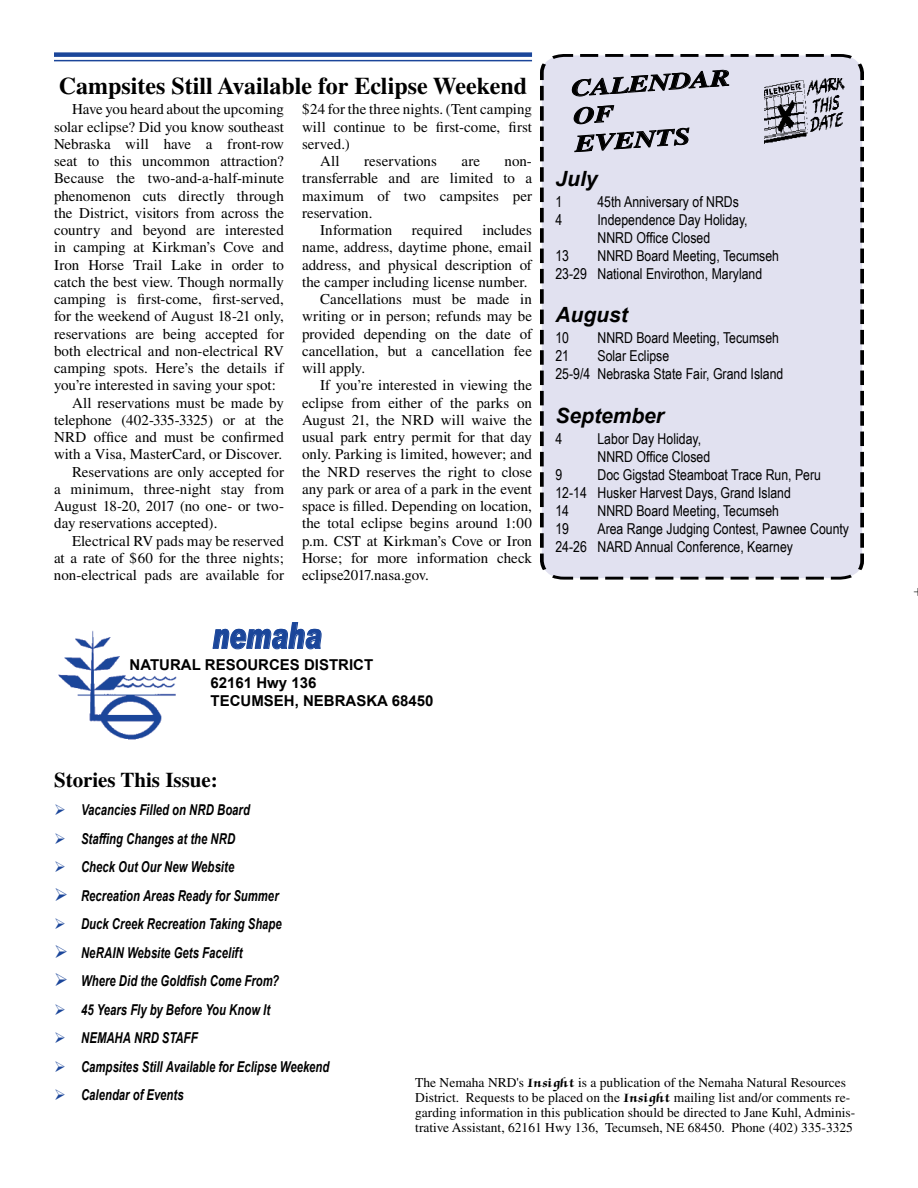
<style>
.page{position:relative;width:918px;height:1188px;background:#fff}
.page>*{position:absolute;margin:0;border:0;box-sizing:border-box;transform-origin:0 0}
.t1{font:italic 900 36px "Arial";color:#1b469a;scale:.7 1}
.t2{font:700 24px "Times";color:#000}
.t3{font:italic 700 23.1px/27.8px "Times";color:#000;scale:1.28 1}
.t4{font:italic 700 21px "Arial";color:#000}
.t5{font:700 21px "Times";color:#000}
.t6{font:15px "Times";color:#000}
.t7{font:15px/18px "Arial Narrow";color:#000}
.t8{font:italic 700 15px "Arial";letter-spacing:.005em;color:#000;scale:.75 1}
.t9{font:700 15px/18px "Arial";color:#000}
.t10{font:13.5px/15px "Times";color:#000}
.s1{color:#1b469a}
.s2{font-family:"Chancery";font-weight:700;font-size:15px}
</style>
<div class="page">
<img style="left:58px;top:630px;width:119px;height:110px">
<div style="left:540px;top:54px;width:324px;height:526px;background:#e1e1f0"></div>
<svg style="left:571px;top:67px;width:159px;height:30px;background:#bbbbc7"></svg>
<svg style="left:573px;top:105px;width:118px;height:53px;background:#c3c3d1"></svg>
<img style="left:765px;top:78px;width:79px;height:66px">
<svg style="left:212px;top:622px;width:110px;height:28px"></svg>
<div style="left:54px;top:52px;width:478px;height:5px;background:#1b469a"></div>
<hr style="left:54px;top:60px;width:478px;height:1px;background:#1b469a">
<h2 class="t2" style="left:59px;top:72px;width:470px">Campsites Still Available for Eclipse Weekend</h2>
<p class="t6" style="left:72px;top:101px;width:214px">Have you heard about the upcoming</p>
<p class="t6" style="left:54px;top:118px;width:232px">solar eclipse? Did you know southeast</p>
<p class="t6" style="left:54px;top:135px;width:231px">Nebraska will have a front-row</p>
<p class="t6" style="left:54px;top:153px;width:231px">seat to this uncommon attraction?</p>
<p class="t6" style="left:54px;top:170px;width:231px">Because the two-and-a-half-minute</p>
<p class="t6" style="left:54px;top:187px;width:232px">phenomenon cuts directly through</p>
<p class="t6" style="left:54px;top:204px;width:232px">the District, visitors from across the</p>
<p class="t6" style="left:54px;top:222px;width:231px">country and beyond are interested</p>
<p class="t6" style="left:54px;top:239px;width:231px">in camping at Kirkman’s Cove and</p>
<p class="t6" style="left:54px;top:256px;width:232px">Iron Horse Trail Lake in order to</p>
<p class="t6" style="left:54px;top:273px;width:231px">catch the best view. Though normally</p>
<p class="t6" style="left:54px;top:291px;width:231px">camping is first-come, first-served,</p>
<p class="t6" style="left:54px;top:308px;width:231px">for the weekend of August 18-21 only,</p>
<p class="t6" style="left:54px;top:325px;width:232px">reservations are being accepted for</p>
<p class="t6" style="left:54px;top:342px;width:231px">both electrical and non-electrical RV</p>
<p class="t6" style="left:54px;top:360px;width:231px">camping spots. Here’s the details if</p>
<p class="t6" style="left:54px;top:377px;width:223px">you’re interested in saving your spot:</p>
<p class="t6" style="left:72px;top:394px;width:213px">All reservations must be made by</p>
<p class="t6" style="left:54px;top:411px;width:231px">telephone (402-335-3325) or at the</p>
<p class="t6" style="left:54px;top:429px;width:231px">NRD office and must be confirmed</p>
<p class="t6" style="left:54px;top:446px;width:230px">with a Visa, MasterCard, or Discover.</p>
<p class="t6" style="left:72px;top:463px;width:214px">Reservations are only accepted for</p>
<p class="t6" style="left:54px;top:480px;width:232px">a minimum, three-night stay from</p>
<p class="t6" style="left:54px;top:498px;width:232px">August 18-20, 2017 (no one- or two-</p>
<p class="t6" style="left:54px;top:515px;width:165px">day reservations accepted).</p>
<p class="t6" style="left:72px;top:532px;width:214px">Electrical RV pads may be reserved</p>
<p class="t6" style="left:54px;top:549px;width:232px">at a rate of $60 for the three nights;</p>
<p class="t6" style="left:54px;top:567px;width:231px">non-electrical pads are available for</p>
<p class="t6" style="left:302px;top:101px;width:232px">$24 for the three nights. (Tent camping</p>
<p class="t6" style="left:302px;top:118px;width:232px">will continue to be first-come, first</p>
<p class="t6" style="left:302px;top:135px;width:49px">served.)</p>
<p class="t6" style="left:320px;top:153px;width:21px">All</p>
<p class="t6" style="left:364px;top:153px;width:74px">reservations</p>
<p class="t6" style="left:461px;top:153px;width:20px">are</p>
<p class="t6" style="left:505px;top:153px;width:29px">non-</p>
<p class="t6" style="left:302px;top:170px;width:232px">transferrable and are limited to a</p>
<p class="t6" style="left:302px;top:187px;width:232px">maximum of two campsites per</p>
<p class="t6" style="left:302px;top:204px;width:72px">reservation.</p>
<p class="t6" style="left:320px;top:222px;width:74px">Information</p>
<p class="t6" style="left:412px;top:222px;width:52px">required</p>
<p class="t6" style="left:482px;top:222px;width:51px">includes</p>
<p class="t6" style="left:302px;top:239px;width:231px">name, address, daytime phone, email</p>
<p class="t6" style="left:302px;top:256px;width:231px">address, and physical description of</p>
<p class="t6" style="left:302px;top:273px;width:227px">the camper including license number.</p>
<p class="t6" style="left:320px;top:291px;width:213px">Cancellations must be made in</p>
<p class="t6" style="left:302px;top:308px;width:231px">writing or in person; refunds may be</p>
<p class="t6" style="left:302px;top:325px;width:231px">provided depending on the date of</p>
<p class="t6" style="left:302px;top:342px;width:232px">cancellation, but a cancellation fee</p>
<p class="t6" style="left:302px;top:360px;width:65px">will apply.</p>
<p class="t6" style="left:320px;top:377px;width:214px">If you’re interested in viewing the</p>
<p class="t6" style="left:302px;top:394px;width:232px">eclipse from either of the parks on</p>
<p class="t6" style="left:302px;top:411px;width:232px">August 21, the NRD will waive the</p>
<p class="t6" style="left:302px;top:429px;width:232px">usual park entry permit for that day</p>
<p class="t6" style="left:302px;top:446px;width:232px">only. Parking is limited, however; and</p>
<p class="t6" style="left:302px;top:463px;width:232px">the NRD reserves the right to close</p>
<p class="t6" style="left:302px;top:480px;width:232px">any park or area of a park in the event</p>
<p class="t6" style="left:302px;top:498px;width:231px">space is filled. Depending on location,</p>
<p class="t6" style="left:302px;top:515px;width:232px">the total eclipse begins around 1:00</p>
<p class="t6" style="left:302px;top:532px;width:232px">p.m. CST at Kirkman’s Cove or Iron</p>
<p class="t6" style="left:302px;top:549px;width:232px">Horse; for more information check</p>
<p class="t6" style="left:302px;top:567px;width:128px">eclipse2017.nasa.gov.</p>
<h1 class="t1" style="left:212px;top:613px;width:158px">nemaha</h1>
<p class="t9" style="left:211px;top:656px;width:224px;text-indent:-81px">NATURAL RESOURCES DISTRICT<br>62161 Hwy 136<br>TECUMSEH, NEBRASKA 68450</p>
<h3 class="t3" style="left:570px;top:74px;width:126px;rotate:-4deg">CALENDAR<br>OF<br>EVENTS</h3>
<h3 class="t4" style="left:555px;top:165px;width:44px">July</h3>
<p class="t7" style="left:555px;top:192px;width:8px">1</p>
<p class="t7" style="left:597px;top:192px;width:143px">45th Anniversary of NRDs</p>
<p class="t7" style="left:555px;top:210px;width:8px">4</p>
<p class="t7" style="left:597px;top:210px;width:152px">Independence Day Holiday,<br>NNRD Office Closed</p>
<p class="t7" style="left:555px;top:246px;width:15px">13</p>
<p class="t7" style="left:555px;top:246px;width:225px;text-indent:42px">NNRD Board Meeting, Tecumseh<br>23-29 National Envirothon, Maryland</p>
<h3 class="t4" style="left:555px;top:301px;width:74px">August</h3>
<p class="t7" style="left:555px;top:329px;width:15px">10</p>
<p class="t7" style="left:597px;top:329px;width:183px">NNRD Board Meeting, Tecumseh</p>
<p class="t7" style="left:555px;top:347px;width:15px">21</p>
<p class="t7" style="left:555px;top:347px;width:229px;text-indent:42px">Solar Eclipse<br>25-9/4 Nebraska State Fair, Grand Island</p>
<h3 class="t4" style="left:555px;top:401px;width:110px">September</h3>
<p class="t7" style="left:555px;top:429px;width:8px">4</p>
<p class="t7" style="left:597px;top:429px;width:114px">Labor Day Holiday,<br>NNRD Office Closed</p>
<p class="t7" style="left:555px;top:465px;width:8px">9</p>
<p class="t7" style="left:555px;top:465px;width:267px;text-indent:42px">Doc Gigstad Steamboat Trace Run, Peru<br>12-14 Husker Harvest Days, Grand Island<br>14</p>
<p class="t7" style="left:597px;top:501px;width:183px">NNRD Board Meeting, Tecumseh</p>
<p class="t7" style="left:555px;top:519px;width:295px;text-indent:42px">Area Range Judging Contest, Pawnee County<br>24-26 NARD Annual Conference, Kearney</p>
<p class="t7" style="left:555px;top:519px;width:15px">19</p>
<h3 class="t5" style="left:54px;top:767px;width:165px">Stories This Issue:</h3>
<p class="t8" style="left:54px;top:800px;width:263px"><span class="s1">➢</span> Vacancies Filled on NRD Board</p>
<p class="t8" style="left:54px;top:829px;width:243px"><span class="s1">➢</span> Staffing Changes at the NRD</p>
<p class="t8" style="left:54px;top:857px;width:242px"><span class="s1">➢</span> Check Out Our New Website</p>
<p class="t8" style="left:54px;top:886px;width:301px"><span class="s1">➢</span> Recreation Areas Ready for Summer</p>
<p class="t8" style="left:54px;top:914px;width:305px"><span class="s1">➢</span> Duck Creek Recreation Taking Shape</p>
<p class="t8" style="left:54px;top:943px;width:253px"><span class="s1">➢</span> NeRAIN Website Gets Facelift</p>
<p class="t8" style="left:54px;top:971px;width:302px"><span class="s1">➢</span> Where Did the Goldfish Come From?</p>
<p class="t8" style="left:54px;top:1000px;width:290px"><span class="s1">➢</span> 45 Years Fly by Before You Know It</p>
<p class="t8" style="left:54px;top:1028px;width:193px"><span class="s1">➢</span> NEMAHA NRD STAFF</p>
<p class="t8" style="left:54px;top:1057px;width:369px"><span class="s1">➢</span> Campsites Still Available for Eclipse Weekend</p>
<p class="t8" style="left:54px;top:1085px;width:174px"><span class="s1">➢</span> Calendar of Events</p>
<p class="t10" style="left:415px;top:1075px;width:441px">The Nemaha NRD's <span class="s2">Insight</span> is a publication of the Nemaha Natural Resources District. Requests to be placed on the <span class="s2">Insight</span> mailing list and/or comments re&shy;garding information in this publication should be directed to Jane Kuhl, Adminis&shy;trative Assistant, 62161 Hwy 136, Tecumseh, NE 68450. Phone (402) 335-3325</p>
</div>
